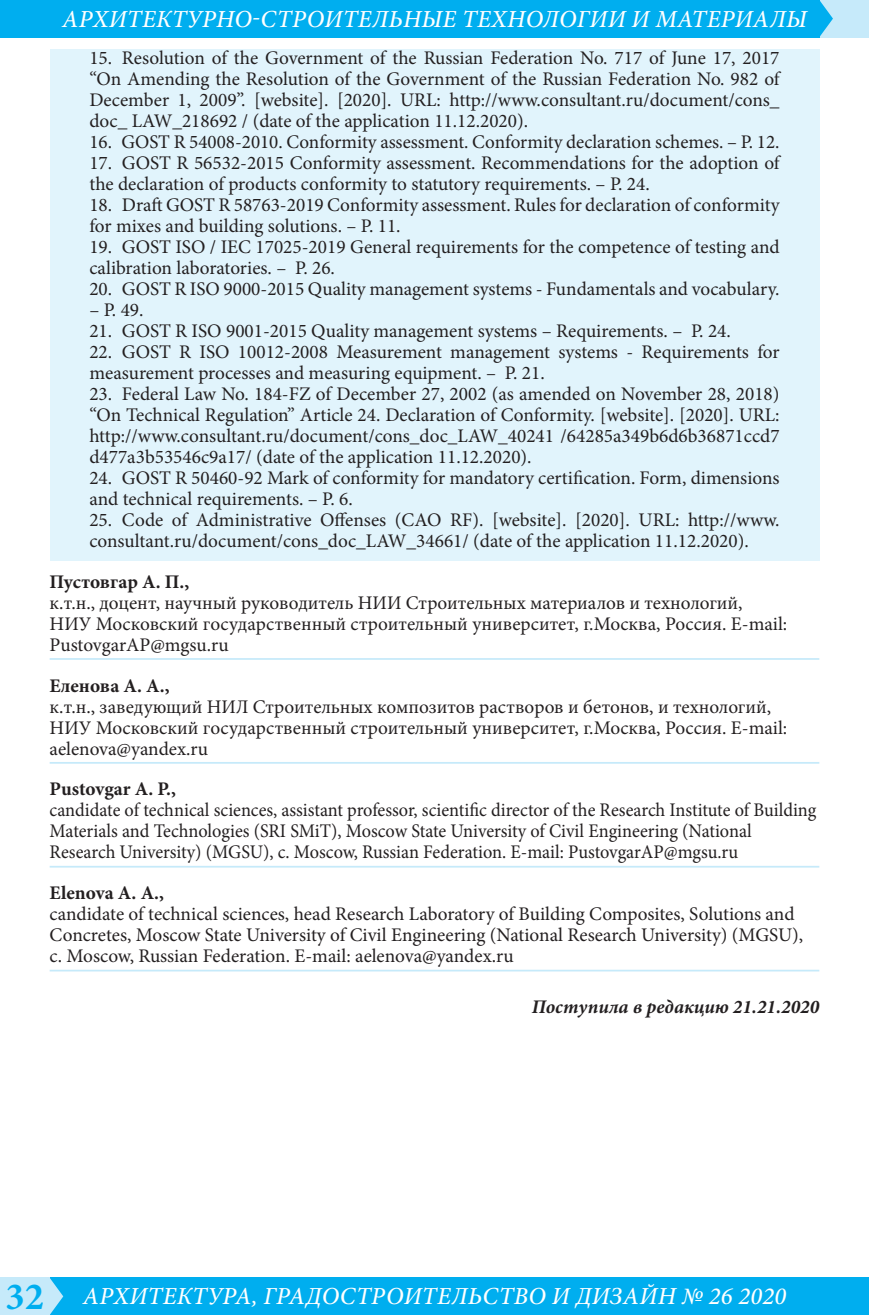
<style>
.page{position:relative;width:869px;height:1315px;background:#fff}
.page>*{position:absolute;margin:0;border:0;box-sizing:border-box;transform-origin:0 0}
.t1{font:italic 500 24.5px "Minion Pro";letter-spacing:.01em;color:#fff}
.Авторы_в_конце_регал{font:19.25px/21px "Minion Pro";color:#231f20}
.Авторы_в_конце_регал-2{font:19.25px/21px "Minion Pro";color:#231f20;scale:.95 1}
.Авторы_в_конце_стать{font:700 19.25px "Minion Pro";color:#231f20}
.Авторы_в_конце_Посту{font:italic 700 19.25px "Minion Pro";color:#231f20}
.s1{font-weight:700;font-style:normal;font-size:38.5px;color:#00aeef}
</style>
<div class="page">
<div style="left:46px;top:1277px;width:822px;height:38px;background:#00aeef"></div>
<div style="left:819px;top:0;width:49px;height:37px;background:#c6eafa"></div>
<div style="left:0;top:1277px;width:50px;height:38px;background:#c6eafa"></div>
<div style="left:0;top:0;width:819px;height:37px;background:#00aeef"></div>
<svg style="left:50px;top:1278px;width:13px;height:37px"></svg>
<svg style="left:819px;top:0;width:13px;height:37px"></svg>
<div style="left:50px;top:50px;width:769px;height:511px;background:#e1f4fc"></div>
<hr style="left:50px;top:658px;width:769px;height:2px;background:#c6eafa">
<hr style="left:50px;top:762px;width:769px;height:1px;background:#c6eafa">
<hr style="left:50px;top:866px;width:769px;height:1px;background:#c6eafa">
<hr style="left:50px;top:969px;width:769px;height:2px;background:#c6eafa">
<p class="t1" style="left:62px;top:2px;width:746px">АРХИТЕКТУРНО-СТРОИТЕЛЬНЫЕ ТЕХНОЛОГИИ И МАТЕРИАЛЫ</p>
<p class="Авторы_в_конце_регал" style="left:89px;top:47px;width:691px;text-align:justify">15. Resolution of the Government of the Russian Federation No. 717 of June 17, 2017 “On Amending the Resolution of the Government of the Russian Federation No. 982 of December 1, 2009”. [website]. [2020]. URL: http://www.consultant.ru/document/cons_ doc_ LAW_218692 / (date of the application 11.12.2020).</p>
<p class="Авторы_в_конце_регал" style="left:89px;top:131px;width:691px">16. GOST R 54008-2010. Conformity assessment. Conformity declaration schemes. – P. 12.</p>
<p class="Авторы_в_конце_регал" style="left:89px;top:152px;width:691px">17. GOST R 56532-2015 Conformity assessment. Recommendations for the adoption of the declaration of products conformity to statutory requirements. – P. 24.</p>
<p class="Авторы_в_конце_регал" style="left:89px;top:194px;width:691px">18. Draft GOST R 58763-2019 Conformity assessment. Rules for declaration of conformity for mixes and building solutions. – P. 11.</p>
<p class="Авторы_в_конце_регал" style="left:89px;top:236px;width:691px">19. GOST ISO / IEC 17025-2019 General requirements for the competence of testing and calibration laboratories. – P. 26.</p>
<p class="Авторы_в_конце_регал" style="left:89px;top:278px;width:691px">20. GOST R ISO 9000-2015 Quality management systems - Fundamentals and vocabulary.</p>
<p class="Авторы_в_конце_регал" style="left:89px;top:299px;width:56px">– P. 49.</p>
<p class="Авторы_в_конце_регал" style="left:89px;top:320px;width:642px">21. GOST R ISO 9001-2015 Quality management systems – Requirements. – P. 24.</p>
<p class="Авторы_в_конце_регал" style="left:89px;top:341px;width:691px">22. GOST R ISO 10012-2008 Measurement management systems - Requirements for measurement processes and measuring equipment. – P. 21.</p>
<p class="Авторы_в_конце_регал" style="left:89px;top:383px;width:691px;text-align:justify">23. Federal Law No. 184-FZ of December 27, 2002 (as amended on November 28, 2018) “On Technical Regulation” Article 24. Declaration of Conformity. [website]. [2020]. URL: http://www.consultant.ru/document/cons_doc_LAW_40241 /64285a349b6d6b36871ccd7 d477a3b53546c9a17/ (date of the application 11.12.2020).</p>
<p class="Авторы_в_конце_регал" style="left:89px;top:467px;width:691px">24. GOST R 50460-92 Mark of conformity for mandatory certification. Form, dimensions and technical requirements. – P. 6.</p>
<p class="Авторы_в_конце_регал" style="left:89px;top:509px;width:691px">25. Code of Administrative Offenses (CAO RF). [website]. [2020]. URL: http://www. consultant.ru/document/cons_doc_LAW_34661/ (date of the application 11.12.2020).</p>
<p class="Авторы_в_конце_стать" style="left:50px;top:568px;width:141px">Пустовгар А. П.,</p>
<p class="Авторы_в_конце_регал" style="left:50px;top:592px;width:738px">к.т.н., доцент, научный руководитель НИИ Строительных материалов и технологий,<br>НИУ Московский государственный строительный университет, г.Москва, Россия. E-mail:<br>PustovgarAP@mgsu.ru</p>
<p class="Авторы_в_конце_стать" style="left:50px;top:672px;width:121px">Еленова А. А.,</p>
<p class="Авторы_в_конце_регал" style="left:50px;top:696px;width:738px">к.т.н., заведующий НИЛ Строительных композитов растворов и бетонов, и технологий,<br>НИУ Московский государственный строительный университет, г.Москва, Россия. E-mail: aelenova@yandex.ru</p>
<p class="Авторы_в_конце_стать" style="left:50px;top:775px;width:128px">Pustovgar A. P.,</p>
<p class="Авторы_в_конце_регал-2" style="left:50px;top:800px;width:808px">candidate of technical sciences, assistant professor, scientific director of the Research Institute of Building<br>Materials and Technologies (SRI SMiT), Moscow State University of Civil Engineering (National<br>Research University) (MGSU), с. Moscow, Russian Federation. E-mail: PustovgarAP@mgsu.ru</p>
<p class="Авторы_в_конце_стать" style="left:50px;top:879px;width:116px">Elenova A. A.,</p>
<p class="Авторы_в_конце_регал" style="left:50px;top:903px;width:754px">candidate of technical sciences, head Research Laboratory of Building Composites, Solutions and<br>Concretes, Moscow State University of Civil Engineering (National Research University) (MGSU), с. Moscow, Russian Federation. E-mail: aelenova@yandex.ru</p>
<p class="Авторы_в_конце_Посту" style="left:531px;top:993px;width:289px">Поступила в редакцию 21.21.2020</p>
<p class="t1" style="left:6px;top:1279px;width:781px"><span class="s1">32</span> АРХИТЕКТУРА, ГРАДОСТРОИТЕЛЬСТВО И ДИЗАЙН № 26 2020</p>
</div>
